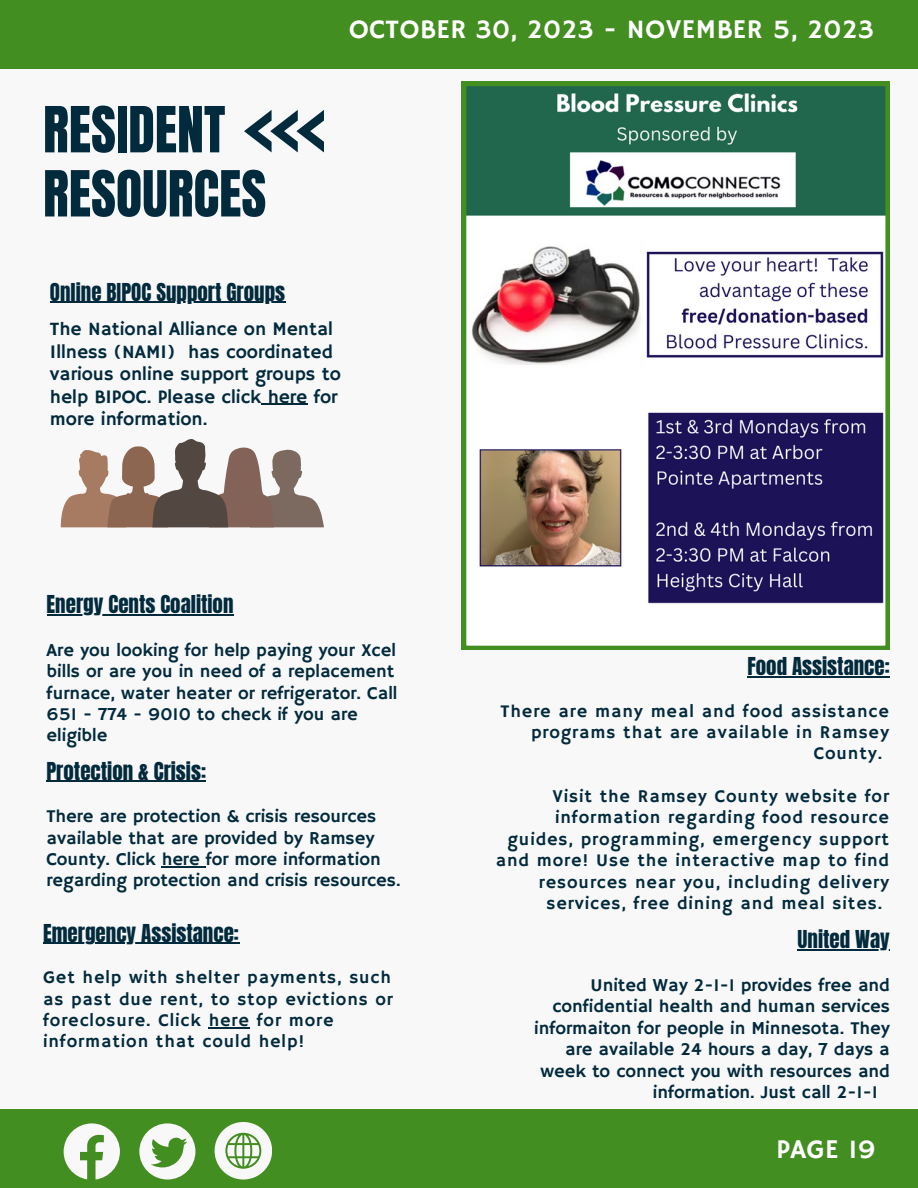
<style>
.page{position:relative;width:918px;height:1188px;background:#f8f8f8}
.page>*{position:absolute;margin:0;border:0;box-sizing:border-box;transform-origin:0 0}
.t1{font:54px/64.2px "Anton";color:#022a3d}
.t2{font:27px "Hammersmith One";letter-spacing:.015em;color:#fff}
.t3{font:21px "Anton";color:#022a3d}
.t4{font:19.05px/22.5px "Hammersmith One";color:#022a3d}
.t5{font:18.3px/21.3px "Hammersmith One";color:#022a3d}
.t6{font:18px/21.3px "Hammersmith One";letter-spacing:.05em;color:#022a3d}
</style>
<div class="page">
<svg style="left:244px;top:110px;width:80px;height:42px"></svg>
<div style="left:0;top:1109px;width:918px;height:79px;background:#438e20"></div>
<svg style="left:64px;top:1123px;width:56px;height:57px"></svg>
<svg style="left:139px;top:1123px;width:56px;height:57px"></svg>
<svg style="left:215px;top:1122px;width:57px;height:57px"></svg>
<div style="left:0;top:0;width:918px;height:68px;background:#438e20"></div>
<svg style="left:61px;top:439px;width:263px;height:88px"></svg>
<svg style="left:462px;top:82px;width:428px;height:568px"></svg>
<hr style="left:50px;top:302px;width:235px;height:1px;background:#022a3d">
<hr style="left:261px;top:404px;width:46px;height:1px;background:#022a3d">
<hr style="left:43px;top:943px;width:196px;height:1px;background:#022a3d">
<hr style="left:209px;top:1027px;width:41px;height:1px;background:#022a3d">
<hr style="left:46px;top:781px;width:160px;height:1px;background:#022a3d">
<hr style="left:162px;top:866px;width:44px;height:1px;background:#022a3d">
<hr style="left:47px;top:614px;width:187px;height:1px;background:#022a3d">
<hr style="left:748px;top:676px;width:142px;height:1px;background:#022a3d">
<hr style="left:798px;top:949px;width:92px;height:2px;background:#022a3d">
<p class="t1" style="left:43px;top:98px;width:225px">RESIDENT<br>RESOURCES</p>
<p class="t2" style="left:349px;top:14px;width:527px">OCTOBER 30, 2023 - NOVEMBER 5, 2023</p>
<p class="t3" style="left:50px;top:277px;width:237px">Online BIPOC Support Groups</p>
<p class="t4" style="left:50px;top:319px;width:292px">The National Alliance on Mental<br>Illness (NAMI) has coordinated various online support groups to help BIPOC. Please click here for more information.</p>
<p class="t3" style="left:47px;top:589px;width:188px">Energy Cents Coalition</p>
<p class="t5" style="left:47px;top:640px;width:352px">Are you looking for help paying your Xcel bills or are you in need of a replacement furnace, water heater or refrigerator. Call 651 - 774 - 9010 to check if you are eligible</p>
<p class="t3" style="left:46px;top:756px;width:161px">Protection &amp; Crisis:</p>
<p class="t5" style="left:46px;top:807px;width:356px">There are protection &amp; crisis resources available that are provided by Ramsey County. Click here for more information regarding protection and crisis resources.</p>
<p class="t3" style="left:43px;top:918px;width:198px">Emergency Assistance:</p>
<p class="t6" style="left:43px;top:968px;width:351px">Get help with shelter payments, such as past due rent, to stop evictions or foreclosure. Click here for more information that could help!</p>
<p class="t3" style="left:748px;top:651px;width:144px">Food Assistance:</p>
<p class="t6" style="left:501px;top:701px;width:390px">There are many meal and food assistance</p>
<p class="t6" style="left:531px;top:722px;width:359px">programs that are available in Ramsey</p>
<p class="t6" style="left:814px;top:744px;width:70px">County.</p>
<p class="t6" style="left:552px;top:786px;width:338px">Visit the Ramsey County website for</p>
<p class="t6" style="left:555px;top:808px;width:335px">information regarding food resource</p>
<p class="t6" style="left:508px;top:829px;width:383px">guides, programming, emergency support</p>
<p class="t6" style="left:496px;top:851px;width:395px">and more! Use the interactive map to find</p>
<p class="t6" style="left:539px;top:872px;width:352px">resources near you, including delivery</p>
<p class="t6" style="left:547px;top:893px;width:337px">services, free dining and meal sites.</p>
<p class="t3" style="left:798px;top:924px;width:94px">United Way</p>
<p class="t5" style="left:591px;top:975px;width:301px">United Way 2-1-1 provides free and</p>
<p class="t5" style="left:552px;top:997px;width:339px">confidential health and human services</p>
<p class="t5" style="left:534px;top:1018px;width:357px">informaiton for people in Minnesota. They</p>
<p class="t5" style="left:565px;top:1039px;width:326px">are available 24 hours a day, 7 days a</p>
<p class="t5" style="left:540px;top:1061px;width:351px">week to connect you with resources and</p>
<p class="t5" style="left:653px;top:1082px;width:226px">information. Just call 2-1-1</p>
<p class="t2" style="left:776px;top:1133px;width:101px">PAGE 19</p>
</div>
